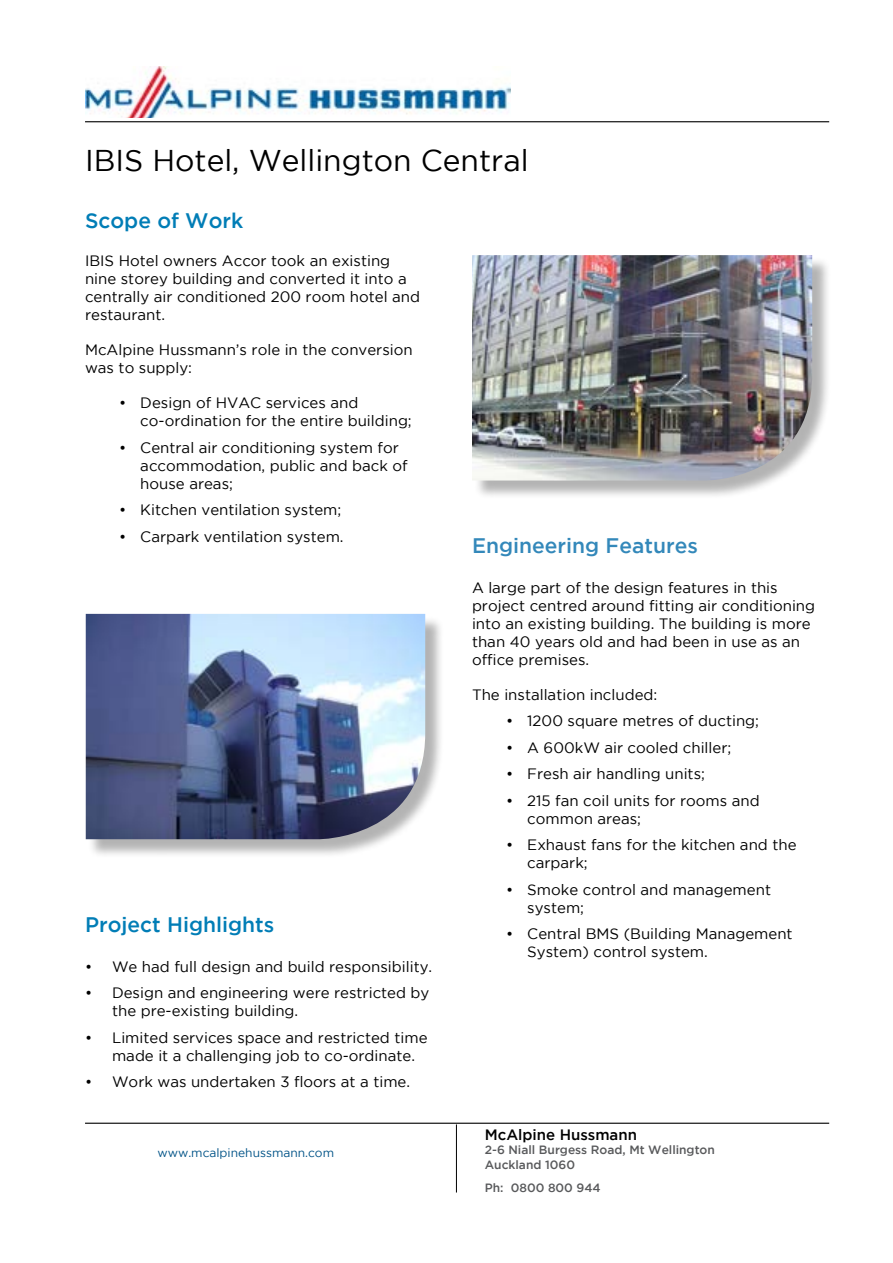
<style>
.page{position:relative;width:893px;height:1263px;background:#fff}
.page>*{position:absolute;margin:0;border:0;box-sizing:border-box;transform-origin:0 0}
.t1{font:30px "Gotham";color:#000}
.t2{font:500 21px "Gotham";color:#017db6}
.t3{font:500 21px "Gotham";color:#3388ba}
.t4{font:15px/18px "Gotham";color:#000}
.t5{font:500 15px "Gotham";color:#000}
.t6{font:500 12px/14.4px "Gotham";color:#58595b}
.t7{font:12px "Gotham";color:#005387}
</style>
<div class="page">
<hr style="left:85px;top:121px;width:744px;height:1px;background:#000">
<hr style="left:85px;top:1123px;width:744px;height:1px;background:#000">
<img style="left:85px;top:67px;width:425px;height:50px">
<hr style="left:456px;top:1124px;width:1px;height:68px;background:#000">
<div style="left:475px;top:258px;width:357px;height:241px;background:#000;opacity:.3"></div>
<img style="left:472px;top:255px;width:340px;height:225px">
<div style="left:88px;top:616px;width:357px;height:242px;background:#000;opacity:.3"></div>
<img style="left:86px;top:614px;width:339px;height:225px">
<h1 class="t1" style="left:85px;top:144px;width:445px">IBIS Hotel, Wellington Central</h1>
<h2 class="t2" style="left:85px;top:209px;width:160px">Scope of Work</h2>
<p class="t4" style="left:85px;top:252px;width:336px">IBIS Hotel owners Accor took an existing nine storey building and converted it into a centrally air conditioned 200 room hotel and restaurant.</p>
<p class="t4" style="left:85px;top:341px;width:329px">McAlpine Hussmann’s role in the conversion was to supply:</p>
<p class="t4" style="left:140px;top:394px;width:273px;text-indent:-21px">• Design of HVAC services and co-ordination for the entire building;</p>
<p class="t4" style="left:140px;top:438px;width:269px;text-indent:-21px">• Central air conditioning system for accommodation, public and back of house areas;</p>
<p class="t4" style="left:119px;top:501px;width:224px">• Kitchen ventilation system;</p>
<p class="t4" style="left:119px;top:527px;width:226px">• Carpark ventilation system.</p>
<h2 class="t2" style="left:85px;top:913px;width:191px">Project Highlights</h2>
<p class="t4" style="left:85px;top:957px;width:349px">• We had full design and build responsibility.</p>
<p class="t4" style="left:112px;top:983px;width:319px;text-indent:-27px">• Design and engineering were restricted by the pre-existing building.</p>
<p class="t4" style="left:112px;top:1028px;width:317px;text-indent:-27px">• Limited services space and restricted time made it a challenging job to co-ordinate.</p>
<p class="t4" style="left:85px;top:1072px;width:327px">• Work was undertaken 3 floors at a time.</p>
<p class="t7" style="left:157px;top:1146px;width:178px">www.mcalpinehussmann.com</p>
<h2 class="t3" style="left:472px;top:534px;width:227px">Engineering Features</h2>
<p class="t4" style="left:472px;top:578px;width:345px">A large part of the design features in this project centred around fitting air conditioning into an existing building. The building is more than 40 years old and had been in use as an office premises.</p>
<p class="t4" style="left:472px;top:685px;width:187px">The installation included:</p>
<p class="t4" style="left:506px;top:711px;width:254px">• 1200 square metres of ducting;</p>
<p class="t4" style="left:506px;top:738px;width:227px">• A 600kW air cooled chiller;</p>
<p class="t4" style="left:506px;top:764px;width:200px">• Fresh air handling units;</p>
<p class="t4" style="left:527px;top:791px;width:234px;text-indent:-21px">• 215 fan coil units for rooms and common areas;</p>
<p class="t4" style="left:527px;top:835px;width:271px;text-indent:-21px">• Exhaust fans for the kitchen and the carpark;</p>
<p class="t4" style="left:527px;top:880px;width:245px;text-indent:-21px">• Smoke control and management system;</p>
<p class="t4" style="left:527px;top:924px;width:267px;text-indent:-21px">• Central BMS (Building Management<br>System) control system.</p>
<p class="t5" style="left:485px;top:1126px;width:154px">McAlpine Hussmann</p>
<p class="t6" style="left:485px;top:1143px;width:232px">2-6 Niall Burgess Road, Mt Wellington<br>Auckland 1060</p>
<p class="t6" style="left:485px;top:1180px;width:117px">Ph: 0800 800 944</p>
</div>
